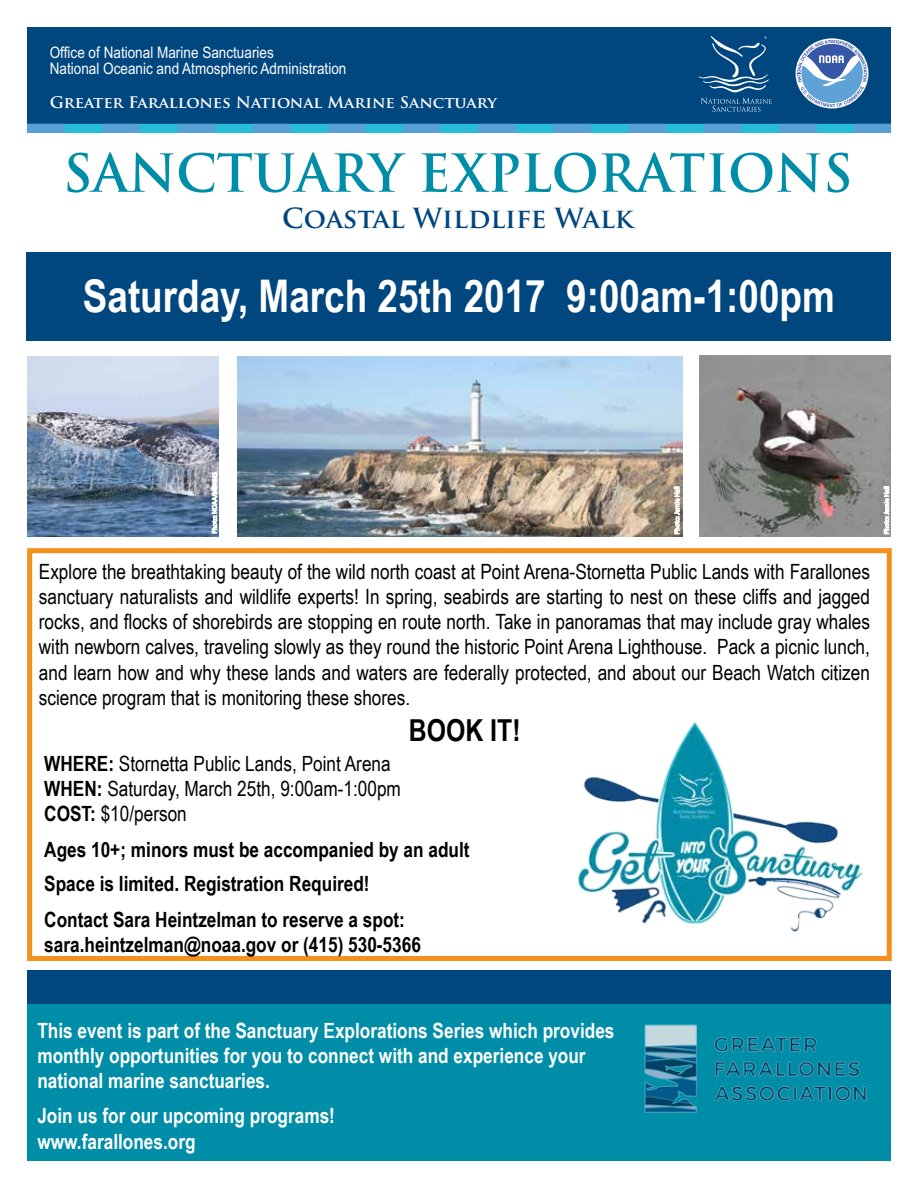
<style>
.page{position:relative;width:918px;height:1188px;background:#fff}
.page>*{position:absolute;margin:0;border:0;box-sizing:border-box;transform-origin:0 0}
.t1{font:700 51px "Trajan Pro";color:#008da8}
.t2{font:700 45px "Arial Narrow";color:#fff}
.t3{font:700 30.3px "Arial Narrow";color:#000}
.t4{font:700 27px "Trajan Pro";color:#00467f}
.t5{font:21px/25.2px "Arial Narrow";color:#000;text-align:justify}
.t6{font:700 21px/25.2px "Arial Narrow";color:#fff}
.t7{font:700 21px/34.8px "Arial Narrow";color:#000}
.t8{font:15.9px/15.9px "Arial Narrow";color:#fff;scale:1.04 1}
.t9{font:700 15.6px "Trajan Pro";color:#fff;scale:1.04 1}
.s1{font-weight:700}
</style>
<div class="page">
<div style="left:27px;top:27px;width:863px;height:98px;background:#00467f"></div>
<svg style="left:27px;top:124px;width:863px;height:8px;background:#3fadd4"></svg>
<svg style="left:797px;top:40px;width:70px;height:67px;background:#739ac8"></svg>
<svg style="left:698px;top:36px;width:74px;height:76px"></svg>
<img style="left:28px;top:356px;width:191px;height:181px">
<img style="left:699px;top:355px;width:192px;height:182px">
<img style="left:237px;top:356px;width:445px;height:181px">
<div style="left:27px;top:1004px;width:864px;height:157px;background:#008da8"></div>
<div style="left:27px;top:252px;width:864px;height:88px;background:#00467f"></div>
<div style="left:27px;top:548px;width:865px;height:413px;border:5px solid #f4901d"></div>
<div style="left:27px;top:970px;width:864px;height:34px;background:#00467f"></div>
<svg style="left:211px;top:472px;width:7px;height:62px"></svg>
<svg style="left:674px;top:487px;width:6px;height:48px"></svg>
<svg style="left:883px;top:487px;width:7px;height:48px"></svg>
<img style="left:578px;top:722px;width:284px;height:210px">
<img style="left:644px;top:1024px;width:223px;height:89px">
<p class="t8" style="left:50px;top:44px;width:287px">Office of National Marine Sanctuaries<br>National Oceanic and Atmospheric Administration</p>
<p class="t9" style="left:50px;top:92px;width:432px">Greater Farallones National Marine Sanctuary</p>
<h1 class="t1" style="left:63px;top:141px;width:791px">SANCTUARY EXPLORATIONS</h1>
<p class="t4" style="left:282px;top:201px;width:353px">Coastal Wildlife Walk</p>
<h2 class="t2" style="left:83px;top:262px;width:754px">Saturday, March 25th 2017 9:00am-1:00pm</h2>
<p class="t5" style="left:39px;top:558px;width:833px">Explore the breathtaking beauty of the wild north coast at Point Arena-Stornetta Public Lands with Farallones sanctuary naturalists and wildlife experts! In spring, seabirds are starting to nest on these cliffs and jagged rocks, and flocks of shorebirds are stopping en route north. Take in panoramas that may include gray whales with newborn calves, traveling slowly as they round the historic Point Arena Lighthouse. Pack a picnic lunch, and learn how and why these lands and waters are federally protected, and about our Beach Watch citizen science program that is monitoring these shores.</p>
<h3 class="t3" style="left:409px;top:707px;width:113px">BOOK IT!</h3>
<p class="t5" style="left:44px;top:750px;width:358px;text-align:left"><span class="s1">WHERE:</span> Stornetta Public Lands, Point Arena<br><span class="s1">WHEN:</span> Saturday, March 25th, 9:00am-1:00pm<br><span class="s1">COST:</span> $10/person</p>
<p class="t7" style="left:44px;top:831px;width:427px">Ages 10+; minors must be accompanied by an adult<br>Space is limited. Registration Required!<br>Contact Sara Heintzelman to reserve a spot:</p>
<p class="t7" style="left:44px;top:926px;width:378px">sara.heintzelman@noaa.gov or (415) 530-5366</p>
<p class="t6" style="left:37px;top:1017px;width:579px">This event is part of the Sanctuary Explorations Series which provides monthly opportunities for you to connect with and experience your national marine sanctuaries.</p>
<p class="t6" style="left:37px;top:1102px;width:299px">Join us for our upcoming programs! www.farallones.org</p>
</div>
